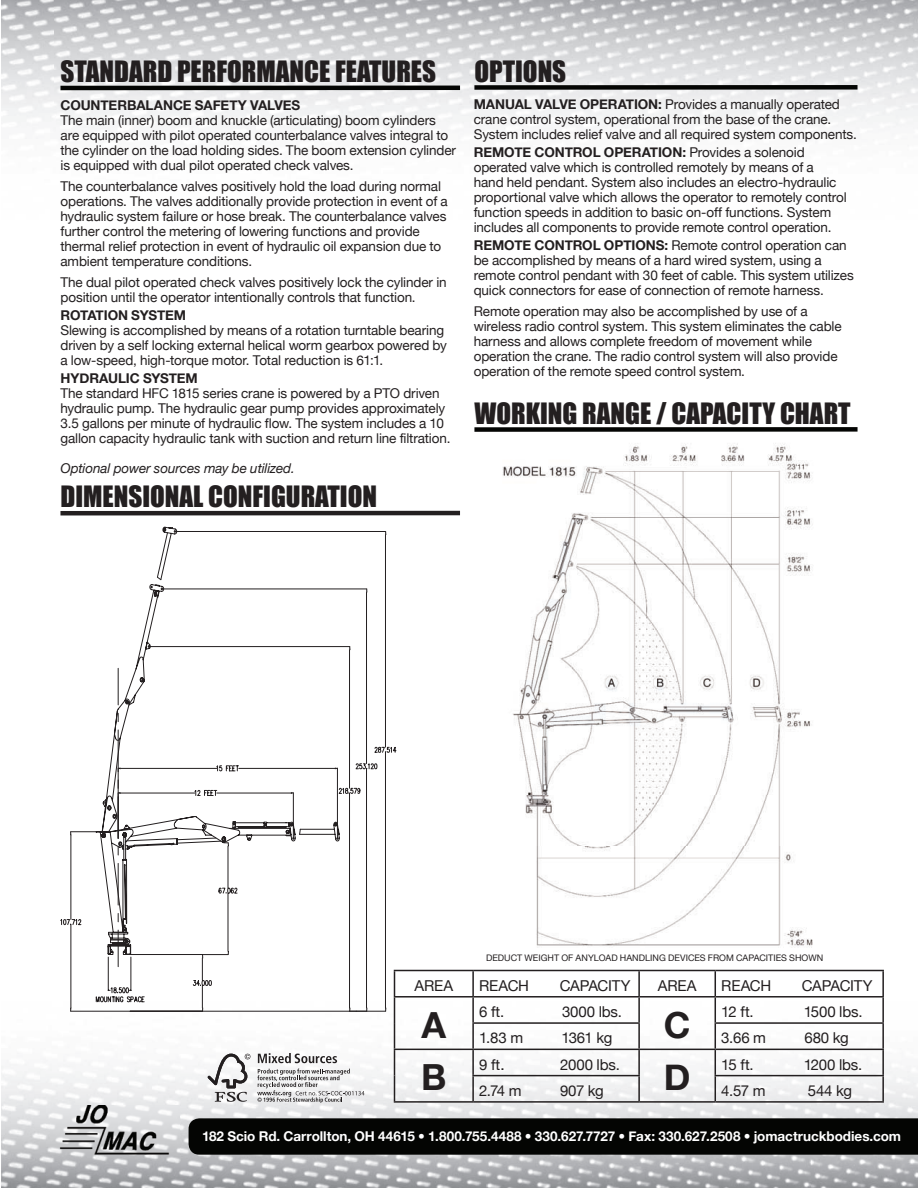
<style>
.page{position:relative;width:918px;height:1188px;background:#fff}
.page>*{position:absolute;margin:0;border:0;box-sizing:border-box;transform-origin:0 0}
.t1{font:700 36px "Helvetica Neue";color:#231f20}
.t2{font:27px "Impact";color:#231f20}
.t3{font:15px "Helvetica Neue";letter-spacing:-.01em;color:#231f20}
.t4{font:13.5px/15px "Helvetica Neue";letter-spacing:-.01em;color:#231f20}
.t5{font:700 13.5px "Helvetica Neue";color:#fff}
.t6{font:700 13.5px "Helvetica Neue";letter-spacing:-.005em;color:#231f20}
.t7{font:italic 13.5px "Helvetica Neue";letter-spacing:-.01em;color:#231f20}
.t8{font:9px "Helvetica Neue";color:#231f20}
.s1{font-weight:700}
.s2{font-family:"Helvetica";font-size:18px}
</style>
<div class="page">
<img style="left:810px;top:947px;width:108px;height:241px">
<img style="left:1px;top:969px;width:485px;height:219px">
<img style="left:486px;top:969px;width:324px;height:219px">
<img style="left:1px;top:0;width:917px;height:133px">
<hr style="left:60px;top:511px;width:400px;height:4px;background:#231f20">
<img style="left:50px;top:1106px;width:129px;height:48px">
<div style="left:189px;top:1118px;width:729px;height:37px;background:#040503"></div>
<hr style="left:60px;top:86px;width:400px;height:4px;background:#040503">
<div style="left:474px;top:85px;width:384px;height:5px;background:#040503"></div>
<hr style="left:394px;top:970px;width:79px;height:1px;background:#231f20">
<hr style="left:473px;top:970px;width:166px;height:1px;background:#231f20">
<hr style="left:472px;top:971px;width:2px;height:25px;background:#231f20">
<hr style="left:639px;top:970px;width:76px;height:1px;background:#231f20">
<hr style="left:638px;top:971px;width:2px;height:25px;background:#231f20">
<hr style="left:715px;top:970px;width:169px;height:1px;background:#231f20">
<hr style="left:882px;top:971px;width:2px;height:25px;background:#231f20">
<hr style="left:394px;top:996px;width:79px;height:2px;background:#231f20">
<hr style="left:473px;top:996px;width:166px;height:2px;background:#231f20">
<hr style="left:472px;top:998px;width:2px;height:24px;background:#231f20">
<hr style="left:639px;top:996px;width:76px;height:2px;background:#231f20">
<hr style="left:638px;top:998px;width:2px;height:24px;background:#231f20">
<hr style="left:715px;top:996px;width:169px;height:2px;background:#231f20">
<hr style="left:882px;top:998px;width:2px;height:24px;background:#231f20">
<hr style="left:472px;top:1022px;width:168px;height:2px;background:#231f20">
<hr style="left:472px;top:1024px;width:2px;height:25px;background:#231f20">
<hr style="left:638px;top:1024px;width:2px;height:25px;background:#231f20">
<hr style="left:715px;top:1022px;width:169px;height:2px;background:#231f20">
<hr style="left:882px;top:1024px;width:2px;height:25px;background:#231f20">
<hr style="left:394px;top:1049px;width:79px;height:1px;background:#231f20">
<hr style="left:473px;top:1049px;width:166px;height:1px;background:#231f20">
<hr style="left:472px;top:1050px;width:2px;height:25px;background:#231f20">
<hr style="left:639px;top:1049px;width:76px;height:1px;background:#231f20">
<hr style="left:638px;top:1050px;width:2px;height:25px;background:#231f20">
<hr style="left:715px;top:1049px;width:169px;height:1px;background:#231f20">
<hr style="left:882px;top:1050px;width:2px;height:25px;background:#231f20">
<svg style="left:394px;top:1012px;width:1px;height:89px"></svg>
<hr style="left:472px;top:1075px;width:168px;height:1px;background:#231f20">
<hr style="left:472px;top:1076px;width:2px;height:25px;background:#231f20">
<hr style="left:638px;top:1076px;width:2px;height:25px;background:#231f20">
<hr style="left:715px;top:1075px;width:169px;height:1px;background:#231f20">
<svg style="left:715px;top:971px;width:1px;height:130px"></svg>
<hr style="left:882px;top:1076px;width:2px;height:25px;background:#231f20">
<hr style="left:394px;top:1101px;width:79px;height:2px;background:#231f20">
<hr style="left:473px;top:1101px;width:166px;height:2px;background:#231f20">
<hr style="left:639px;top:1101px;width:76px;height:2px;background:#231f20">
<hr style="left:715px;top:1101px;width:169px;height:2px;background:#231f20">
<img style="left:502px;top:443px;width:311px;height:503px">
<div style="left:474px;top:427px;width:384px;height:5px;background:#040503"></div>
<svg style="left:208px;top:1054px;width:42px;height:48px"></svg>
<svg style="left:258px;top:1053px;width:79px;height:10px"></svg>
<svg style="left:257px;top:1069px;width:107px;height:34px"></svg>
<svg style="left:357px;top:531px;width:40px;height:481px"></svg>
<svg style="left:357px;top:588px;width:21px;height:424px"></svg>
<svg style="left:135px;top:526px;width:222px;height:486px"></svg>
<svg style="left:60px;top:668px;width:278px;height:344px"></svg>
<h2 class="t2" style="left:60px;top:50px;width:377px">STANDARD PERFORMANCE FEATURES</h2>
<p class="t6" style="left:60px;top:96px;width:241px">COUNTERBALANCE SAFETY VALVES</p>
<p class="t4" style="left:60px;top:112px;width:397px">The main (inner) boom and knuckle (articulating) boom cylinders are equipped with pilot operated counterbalance valves integral to the cylinder on the load holding sides. The boom extension cylinder is equipped with dual pilot operated check valves.</p>
<p class="t4" style="left:60px;top:178px;width:389px">The counterbalance valves positively hold the load during normal operations. The valves additionally provide protection in event of a hydraulic system failure or hose break. The counterbalance valves further control the metering of lowering functions and provide thermal relief protection in event of hydraulic oil expansion due to ambient temperature conditions.</p>
<p class="t4" style="left:60px;top:274px;width:388px">The dual pilot operated check valves positively lock the cylinder in position until the operator intentionally controls that function.</p>
<p class="t6" style="left:60px;top:306px;width:127px">ROTATION SYSTEM</p>
<p class="t4" style="left:60px;top:322px;width:388px">Slewing is accomplished by means of a rotation turntable bearing driven by a self locking external helical worm gearbox powered by a low-speed, high-torque motor. Total reduction is 61:1.</p>
<p class="t6" style="left:60px;top:369px;width:139px">HYDRAULIC SYSTEM</p>
<p class="t4" style="left:60px;top:385px;width:392px">The standard HFC 1815 series crane is powered by a PTO driven hydraulic pump. The hydraulic gear pump provides approximately 3.5 gallons per minute of hydraulic flow. The system includes a 10 gallon capacity hydraulic tank with suction and return line filtration.</p>
<p class="t7" style="left:60px;top:460px;width:236px">Optional power sources may be utilized.</p>
<h2 class="t2" style="left:60px;top:476px;width:318px">DIMENSIONAL CONFIGURATION</h2>
<h2 class="t2" style="left:474px;top:50px;width:93px">OPTIONS</h2>
<p class="t4" style="left:474px;top:97px;width:385px"><span class="s1">MANUAL VALVE OPERATION:</span> Provides a manually operated crane control system, operational from the base of the crane.<br>System includes relief valve and all required system components.</p>
<p class="t4" style="left:474px;top:145px;width:375px"><span class="s1">REMOTE CONTROL OPERATION:</span> Provides a solenoid operated valve which is controlled remotely by means of a hand held pendant. System also includes an electro-hydraulic proportional valve which allows the operator to remotely control function speeds in addition to basic on-off functions. System includes all components to provide remote control operation.</p>
<p class="t4" style="left:474px;top:238px;width:382px"><span class="s1">REMOTE CONTROL OPTIONS:</span> Remote control operation can be accomplished by means of a hard wired system, using a remote control pendant with 30 feet of cable. This system utilizes quick connectors for ease of connection of remote harness.</p>
<p class="t4" style="left:474px;top:304px;width:370px">Remote operation may also be accomplished by use of a wireless radio control system. This system eliminates the cable harness and allows complete freedom of movement while operation the crane. The radio control system will also provide operation of the remote speed control system.</p>
<h2 class="t2" style="left:474px;top:392px;width:378px">WORKING RANGE / CAPACITY CHART</h2>
<p class="t8" style="left:486px;top:953px;width:339px">DEDUCT WEIGHT OF ANYLOAD HANDLING DEVICES FROM CAPACITIES SHOWN</p>
<p class="t3" style="left:414px;top:977px;width:40px">AREA</p>
<p class="t3" style="left:479px;top:977px;width:51px">REACH</p>
<p class="t3" style="left:560px;top:977px;width:72px">CAPACITY</p>
<p class="t3" style="left:658px;top:977px;width:40px">AREA</p>
<p class="t3" style="left:721px;top:977px;width:51px">REACH</p>
<p class="t3" style="left:802px;top:977px;width:72px">CAPACITY</p>
<h1 class="t1" style="left:421px;top:1003px;width:26px">A</h1>
<p class="t3" style="left:479px;top:1003px;width:27px">6 ft.</p>
<p class="t3" style="left:562px;top:1003px;width:62px">3000 lbs.</p>
<h1 class="t1" style="left:664px;top:1003px;width:28px">C</h1>
<p class="t3" style="left:721px;top:1003px;width:34px">12 ft.</p>
<p class="t3" style="left:804px;top:1003px;width:60px">1500 lbs.</p>
<p class="t3" style="left:479px;top:1029px;width:46px">1.83 m</p>
<p class="t3" style="left:562px;top:1029px;width:52px">1361 kg</p>
<p class="t3" style="left:721px;top:1029px;width:46px">3.66 m</p>
<p class="t3" style="left:804px;top:1029px;width:46px">680 kg</p>
<h1 class="t1" style="left:421px;top:1055px;width:27px">B</h1>
<p class="t3" style="left:479px;top:1055px;width:27px">9 ft<span class="s2">.</span></p>
<p class="t3" style="left:560px;top:1055px;width:61px">2000 lbs.</p>
<h1 class="t1" style="left:664px;top:1055px;width:28px">D</h1>
<p class="t3" style="left:721px;top:1055px;width:34px">15 ft.</p>
<p class="t3" style="left:804px;top:1055px;width:60px">1200 lbs.</p>
<p class="t3" style="left:479px;top:1082px;width:44px">2.74 m</p>
<p class="t3" style="left:560px;top:1082px;width:45px">907 kg</p>
<p class="t3" style="left:721px;top:1082px;width:46px">4.57 m</p>
<p class="t3" style="left:808px;top:1082px;width:46px">544 kg</p>
<p class="t5" style="left:202px;top:1128px;width:701px">182 Scio Rd. Carrollton, OH 44615 • 1.800.755.4488 • 330.627.7727 • Fax: 330.627.2508 • jomactruckbodies.com</p>
</div>
